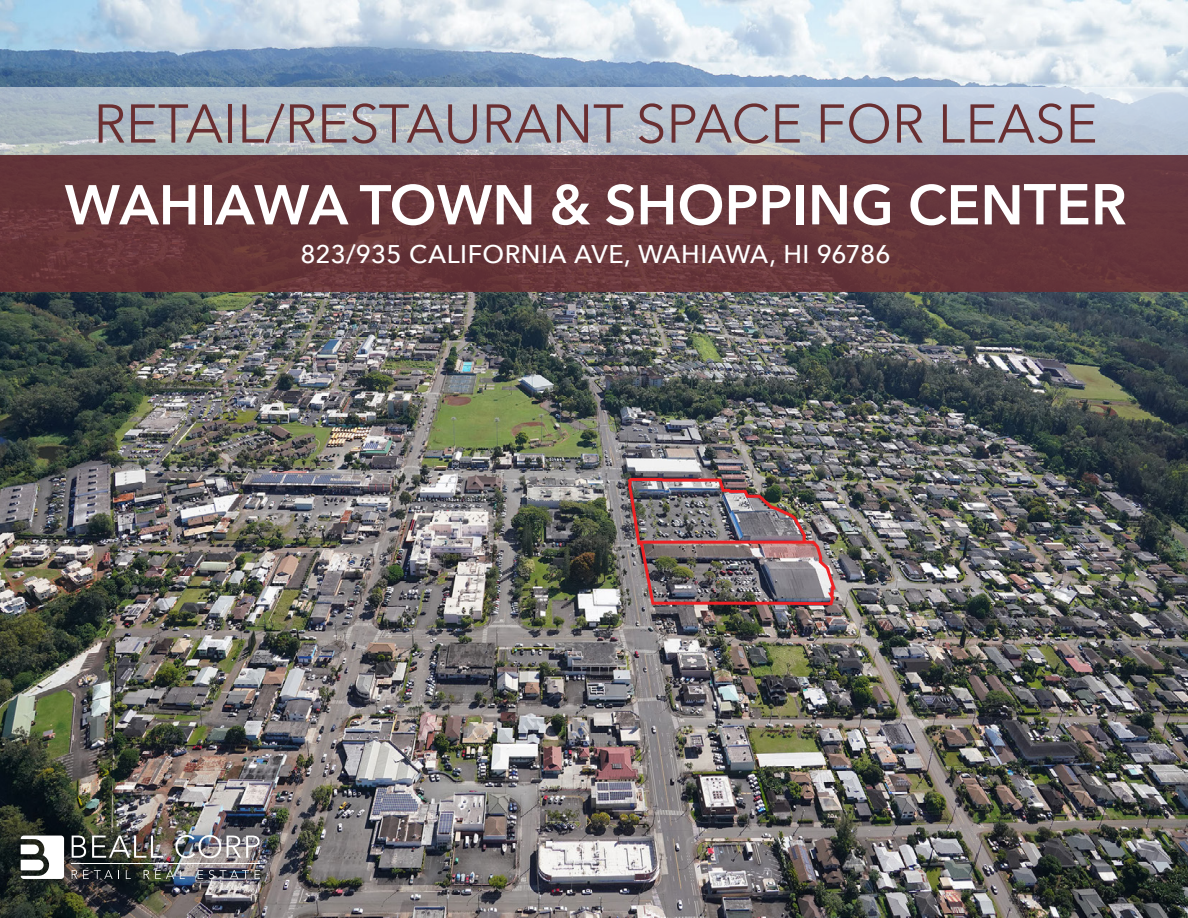
<style>
.page{position:relative;width:1188px;height:918px;background:#fff}
.page>*{position:absolute;margin:0;border:0;box-sizing:border-box;transform-origin:0 0}
.t1{font:600 55.5px "Avenir Next";color:#fff}
.t2{font:54px "Avenir Next";color:#6a2f31}
.t3{font:500 25.5px "Avenir Next";letter-spacing:.015em;color:#fff}
.s1{font-size:57px}
</style>
<div class="page">
<img style="left:0;top:0;width:1188px;height:918px">
<div style="left:10px;top:825px;width:260px;height:64px;background:#000;opacity:.8"></div>
<svg style="left:21px;top:836px;width:43px;height:43px"></svg>
<svg style="left:72px;top:836px;width:14px;height:22px"></svg>
<svg style="left:92px;top:836px;width:71px;height:22px;background:#706e69"></svg>
<svg style="left:175px;top:835px;width:46px;height:23px"></svg>
<svg style="left:227px;top:836px;width:33px;height:22px"></svg>
<svg style="left:72px;top:870px;width:5px;height:9px"></svg>
<svg style="left:83px;top:870px;width:36px;height:9px"></svg>
<svg style="left:126px;top:870px;width:5px;height:9px"></svg>
<svg style="left:144px;top:870px;width:5px;height:9px"></svg>
<svg style="left:155px;top:870px;width:19px;height:9px"></svg>
<svg style="left:180px;top:870px;width:5px;height:9px"></svg>
<svg style="left:198px;top:870px;width:5px;height:9px"></svg>
<svg style="left:209px;top:870px;width:5px;height:9px"></svg>
<svg style="left:220px;top:870px;width:29px;height:9px"></svg>
<svg style="left:255px;top:870px;width:5px;height:9px"></svg>
<hr style="left:72px;top:863px;width:188px;height:1px;background:#fff">
<div style="left:0;top:155px;width:1188px;height:137px;background:#65363b"></div>
<svg style="left:0;top:87px;width:1188px;height:68px;background:#b7c2ce"></svg>
<img style="left:626px;top:477px;width:212px;height:130px">
<div style="left:638px;top:540px;width:179px;height:17px;background:#000;opacity:.05"></div>
<hr style="left:639px;top:541px;width:165px;height:3px;background:#ed2124">
<p class="t2" style="left:94px;top:78px;width:1005px">RETAIL/RESTAURANT SPACE FOR LEASE</p>
<p class="t1" style="left:64px;top:157px;width:1064px">WAHIAWA TOWN &amp; SHOPPING CEN<span class="s1">TER</span></p>
<p class="t3" style="left:300px;top:233px;width:592px">823/935 CALIFORNIA AVE, WAHIAWA, HI 96786</p>
</div>
